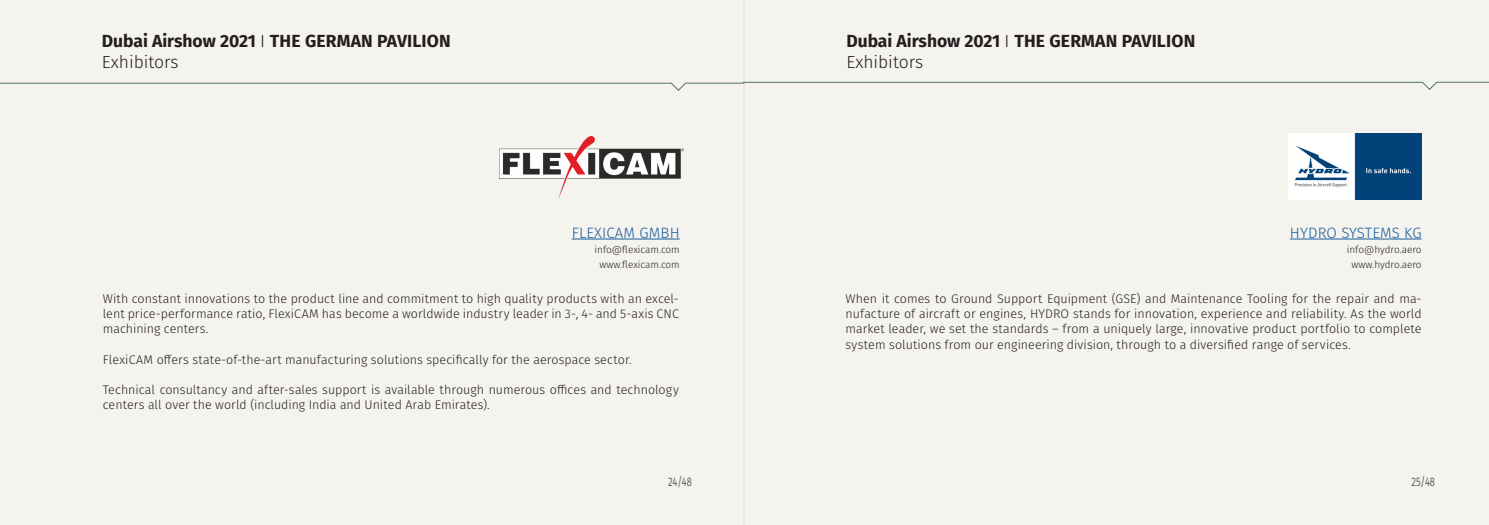
<style>
.page{position:relative;width:1489px;height:525px;background:#fff}
.page>*{position:absolute;margin:0;border:0;box-sizing:border-box;transform-origin:0 0}
.t1{font:700 17.5px "Fira Sans";color:#231f20}
.t2{font:300 17.5px "Fira Sans";color:#231f20}
.t3{font:300 15px "Fira Sans";letter-spacing:.01em;color:#175d9e}
.t4{font:300 12.5px/15px "Fira Sans";color:#231f20;text-align:justify}
.t5{font:12.5px "Fira Sans";color:#57585a;scale:.75 1}
.t6{font:300 10px "Fira Sans";color:#231f20}
.s1{font-weight:300}
</style>
<div class="page">
<div style="left:0;top:0;width:744px;height:524px;background:#f5f3ee"></div>
<div style="left:743px;top:0;width:745px;height:524px;background:#f5f3ee"></div>
<svg style="left:0;top:81px;width:1488px;height:11px"></svg>
<hr style="left:571px;top:238px;width:108px;height:1px;background:#175d9e">
<img style="left:500px;top:136px;width:183px;height:62px">
<hr style="left:1289px;top:238px;width:132px;height:1px;background:#175d9e">
<img style="left:1288px;top:133px;width:133px;height:66px">
<p class="t1" style="left:102px;top:27px;width:350px">Dubai Airshow 2021 <span class="s1">I</span> THE GERMAN PAVILION</p>
<p class="t2" style="left:102px;top:50px;width:78px">Exhibitors</p>
<p class="t3" style="left:571px;top:221px;width:109px">FLEXICAM GMBH</p>
<p class="t6" style="left:594px;top:242px;width:87px">info@flexicam.com</p>
<p class="t6" style="left:599px;top:257px;width:82px">www.flexicam.com</p>
<p class="t4" style="left:103px;top:291px;width:577px">With constant innovations to the product line and commitment to high quality products with an excel&shy;lent price-performance ratio, FlexiCAM has become a worldwide industry leader in 3-, 4- and 5-axis CNC machining centers.</p>
<p class="t4" style="left:103px;top:351px;width:530px">FlexiCAM offers state-of-the-art manufacturing solutions specifically for the aerospace sector.</p>
<p class="t4" style="left:103px;top:381px;width:577px">Technical consultancy and after-sales support is available through numerous offices and technology centers all over the world (including India and United Arab Emirates).</p>
<p class="t1" style="left:846px;top:27px;width:350px">Dubai Airshow 2021 <span class="s1">I</span> THE GERMAN PAVILION</p>
<p class="t2" style="left:846px;top:50px;width:78px">Exhibitors</p>
<p class="t3" style="left:1289px;top:221px;width:133px">HYDRO SYSTEMS KG</p>
<p class="t6" style="left:1346px;top:242px;width:76px">info@hydro.aero</p>
<p class="t6" style="left:1351px;top:257px;width:72px">www.hydro.aero</p>
<p class="t4" style="left:845px;top:291px;width:577px">When it comes to Ground Support Equipment (GSE) and Maintenance Tooling for the repair and ma&shy;nufacture of aircraft or engines, HYDRO stands for innovation, experience and reliability. As the world market leader, we set the standards – from a uniquely large, innovative product portfolio to complete system solutions from our engineering division, through to a diversified range of services.</p>
<p class="t5" style="left:668px;top:472px;width:33px">24/48</p>
<p class="t5" style="left:1411px;top:472px;width:33px">25/48</p>
</div>
